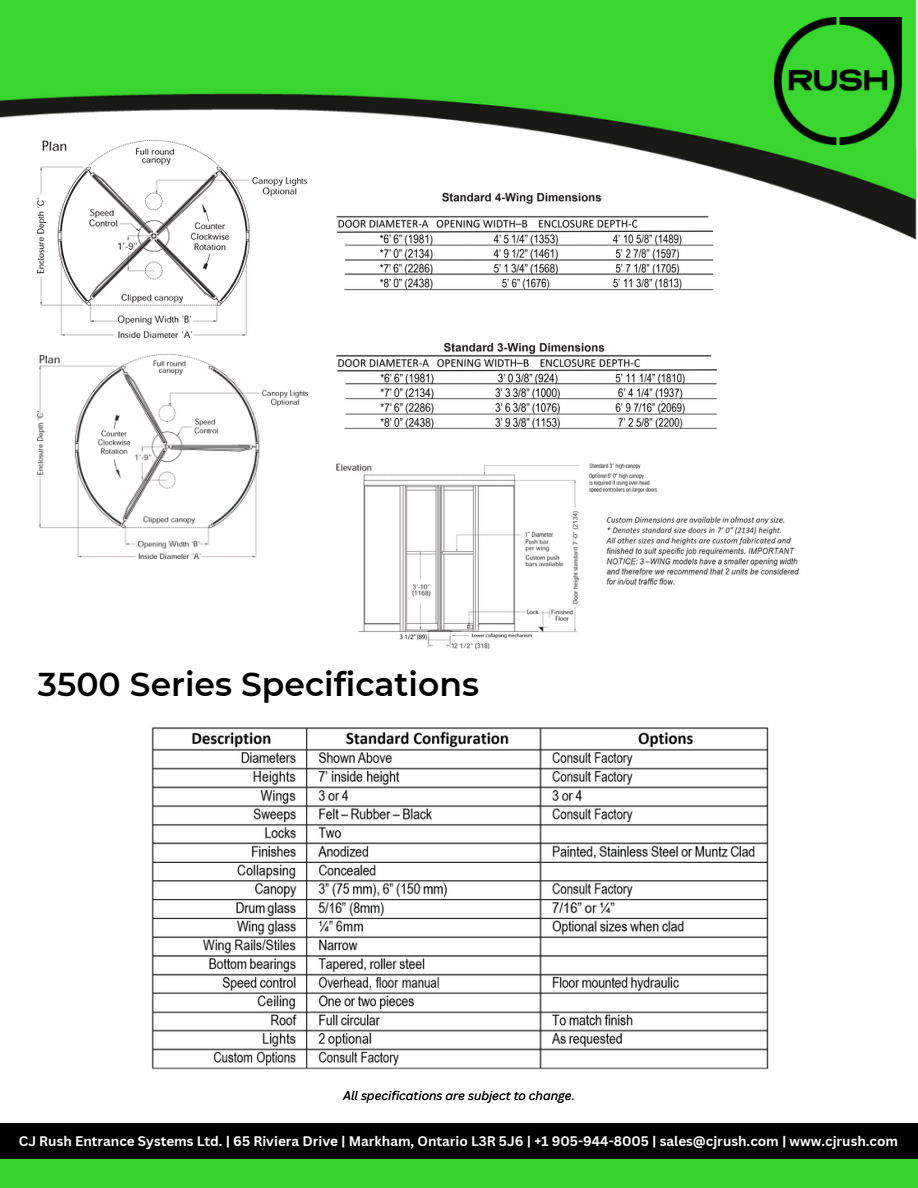
<style>
.page{position:relative;width:918px;height:1188px;background:#fff}
.page>*{position:absolute;margin:0;border:0;box-sizing:border-box;transform-origin:0 0}
.t1{font:600 33px "Montserrat";color:#000}
.t2{font:700 13.5px "Canva Sans";color:#fff}
.t3{font:italic 12px "Canva Sans";color:#000}
</style>
<div class="page">
<div style="left:0;top:1152px;width:918px;height:36px;background:#39d52f"></div>
<div style="left:0;top:1123px;width:918px;height:36px;background:#000"></div>
<img style="left:38px;top:240px;width:212px;height:97px">
<img style="left:344px;top:240px;width:370px;height:51px">
<img style="left:0;top:0;width:917px;height:240px">
<img style="left:774px;top:17px;width:127px;height:127px">
<img style="left:38px;top:355px;width:270px;height:204px">
<img style="left:336px;top:342px;width:381px;height:87px">
<img style="left:336px;top:463px;width:464px;height:187px">
<img style="left:151px;top:727px;width:617px;height:343px">
<p class="t1" style="left:38px;top:664px;width:443px">3500 Series Specifications</p>
<p class="t3" style="left:343px;top:1087px;width:233px">All specifications are subject to change.</p>
<p class="t2" style="left:19px;top:1131px;width:881px">CJ Rush Entrance Systems Ltd. | 65 Riviera Drive | Markham, Ontario L3R 5J6 | +1 905-944-8005 | sales@cjrush.com | www.cjrush.com</p>
</div>
